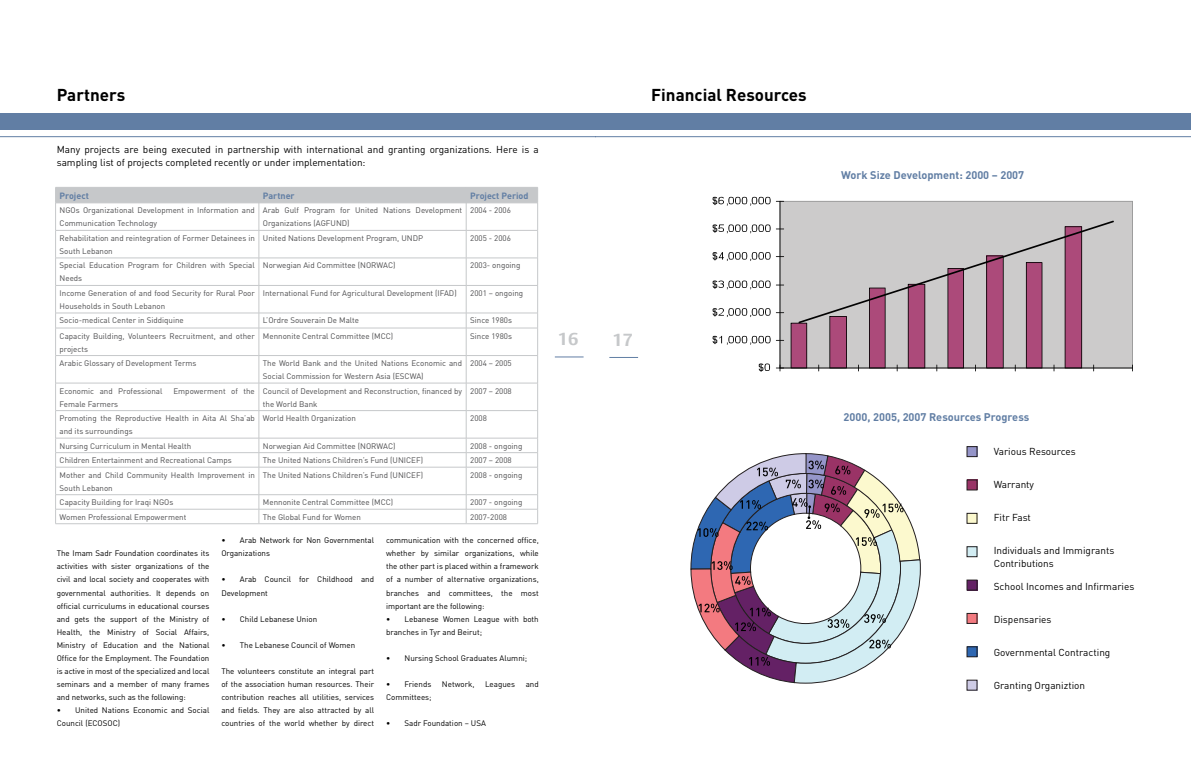
<style>
.page{position:relative;width:1191px;height:766px;background:#fff}
.page>*{position:absolute;margin:0;border:0;box-sizing:border-box;transform-origin:0 0}
.t1{font:700 17px "DIN";color:#000}
.t2{font:700 17px "Big Vesta Arabic Beta";color:#c6c8ca}
.t3{font:700 11px "DIN";color:#617ea4}
.t4{font:10px/13px "DIN";color:#000}
.t5{font:700 9px "DIN";color:#617ea4}
.t6{font:8px/14.5px "DIN";color:#4d4d4f}
.t7{font:8px/13px "DIN";color:#000}
</style>
<div class="page">
<svg style="left:555px;top:356px;width:28px;height:1px"></svg>
<svg style="left:609px;top:357px;width:29px;height:1px"></svg>
<hr style="left:466px;top:523px;width:72px;height:1px;background:#c6c8ca">
<hr style="left:259px;top:523px;width:207px;height:1px;background:#c6c8ca">
<hr style="left:55px;top:523px;width:204px;height:1px;background:#c6c8ca">
<svg style="left:55px;top:187px;width:483px;height:336px"></svg>
<hr style="left:466px;top:203px;width:72px;height:1px;background:#c6c8ca">
<hr style="left:259px;top:203px;width:207px;height:1px;background:#c6c8ca">
<hr style="left:55px;top:203px;width:204px;height:1px;background:#c6c8ca">
<svg style="left:690px;top:453px;width:231px;height:231px"></svg>
<div style="left:967px;top:446px;width:10px;height:10px;background:#9595c9"></div>
<div style="left:966px;top:446px;width:11px;height:11px;border:1px solid #231f20"></div>
<div style="left:967px;top:480px;width:10px;height:10px;background:#9a3366"></div>
<div style="left:966px;top:479px;width:11px;height:11px;border:1px solid #231f20"></div>
<div style="left:967px;top:513px;width:10px;height:10px;background:#fcf9ce"></div>
<div style="left:967px;top:546px;width:10px;height:10px;background:#d2edf3"></div>
<div style="left:966px;top:546px;width:11px;height:11px;border:1px solid #231f20"></div>
<div style="left:967px;top:580px;width:10px;height:10px;background:#642165"></div>
<div style="left:966px;top:579px;width:11px;height:11px;border:1px solid #231f20"></div>
<div style="left:967px;top:613px;width:10px;height:10px;background:#f37a80"></div>
<div style="left:967px;top:646px;width:10px;height:10px;background:#2e67b2"></div>
<div style="left:966px;top:646px;width:11px;height:11px;border:1px solid #231f20"></div>
<div style="left:967px;top:680px;width:10px;height:10px;background:#cecbe6"></div>
<div style="left:780px;top:202px;width:352px;height:165px;background:#cccbcb"></div>
<hr style="left:779px;top:201px;width:353px;height:1px;background:#929292">
<hr style="left:1132px;top:201px;width:1px;height:167px;background:#929292">
<hr style="left:779px;top:201px;width:1px;height:167px;background:#010101">
<hr style="left:779px;top:367px;width:353px;height:1px;background:#010101">
<svg style="left:776px;top:364px;width:8px;height:7px"></svg>
<svg style="left:790px;top:220px;width:324px;height:151px"></svg>
<svg style="left:758px;top:363px;width:12px;height:8px"></svg>
<svg style="left:712px;top:336px;width:58px;height:9px"></svg>
<svg style="left:712px;top:308px;width:58px;height:9px"></svg>
<svg style="left:712px;top:280px;width:58px;height:9px"></svg>
<svg style="left:712px;top:252px;width:58px;height:9px"></svg>
<svg style="left:712px;top:224px;width:58px;height:9px"></svg>
<svg style="left:712px;top:197px;width:58px;height:9px"></svg>
<div style="left:0;top:113px;width:595px;height:17px;background:#617ea4"></div>
<hr style="left:0;top:136px;width:595px;height:1px;background:#617ea4">
<div style="left:595px;top:113px;width:596px;height:17px;background:#617ea4"></div>
<hr style="left:595px;top:136px;width:596px;height:1px;background:#617ea4">
<h1 class="t1" style="left:57px;top:84px;width:70px">Partners</h1>
<h1 class="t1" style="left:651px;top:84px;width:157px">Financial Resources</h1>
<p class="t4" style="left:57px;top:143px;width:483px">Many projects are being executed in partnership with international and granting organizations. Here is a sampling list of projects completed recently or under implementation:</p>
<p class="t5" style="left:60px;top:190px;width:31px">Project</p>
<p class="t5" style="left:263px;top:190px;width:33px">Partner</p>
<p class="t5" style="left:470px;top:190px;width:60px">Project Period</p>
<p class="t6" style="left:263px;top:204px;width:250px;line-height:13px">Arab Gulf Program for United Nations Development 2004 - 2006<br>Organizations (AGFUND)</p>
<p class="t6" style="left:60px;top:204px;width:197px;line-height:13px">NGOs Organizational Development in Information and<br>Communication Technology</p>
<p class="t6" style="left:60px;top:230px;width:365px">Rehabilitation and reintegration of Former Detainees in United Nations Development Program, UNDP</p>
<p class="t6" style="left:470px;top:230px;width:42px">2005 - 2006</p>
<p class="t6" style="left:60px;top:243px;width:337px">South Lebanon<br>Special Education Program for Children with Special Norwegian Aid Committee (NORWAC)</p>
<p class="t6" style="left:470px;top:258px;width:52px">2003- ongoing</p>
<p class="t6" style="left:60px;top:271px;width:398px">Needs<br>Income Generation of and food Security for Rural Poor International Fund for Agricultural Development (IFAD)</p>
<p class="t6" style="left:470px;top:285px;width:55px">2001 – ongoing</p>
<p class="t6" style="left:60px;top:298px;width:126px">Households in South Lebanon<br>Socio-medical Center in Siddiquine</p>
<p class="t6" style="left:263px;top:313px;width:98px">L’Ordre Souverain De Malte</p>
<p class="t6" style="left:470px;top:313px;width:43px">Since 1980s</p>
<p class="t6" style="left:60px;top:328px;width:335px">Capacity Building, Volunteers Recruitment, and other Mennonite Central Committee (MCC)</p>
<p class="t6" style="left:470px;top:328px;width:43px">Since 1980s</p>
<p class="t6" style="left:60px;top:341px;width:30px">projects</p>
<p class="t6" style="left:263px;top:356px;width:250px;line-height:13px">The World Bank and the United Nations Economic and 2004 – 2005<br>Social Commission for Western Asia (ESCWA)</p>
<p class="t6" style="left:60px;top:355px;width:138px">Arabic Glossary of Development Terms</p>
<p class="t6" style="left:263px;top:384px;width:250px;line-height:13px">Council of Development and Reconstruction, financed by 2007 – 2008 the World Bank</p>
<p class="t6" style="left:60px;top:383px;width:104px">Economic and Professional</p>
<p class="t6" style="left:173px;top:383px;width:83px">Empowerment of the</p>
<p class="t6" style="left:60px;top:396px;width:298px">Female Farmers<br>Promoting the Reproductive Health in Aita Al Sha’ab World Health Organization</p>
<p class="t6" style="left:470px;top:410px;width:18px">2008</p>
<p class="t6" style="left:60px;top:423px;width:133px">and its surroundings<br>Nursing Curriculum in Mental Health</p>
<p class="t6" style="left:263px;top:438px;width:134px">Norwegian Aid Committee (NORWAC)</p>
<p class="t6" style="left:470px;top:438px;width:54px">2008 - ongoing</p>
<p class="t6" style="left:60px;top:452px;width:174px">Children Entertainment and Recreational Camps</p>
<p class="t6" style="left:263px;top:452px;width:162px">The United Nations Children’s Fund (UNICEF)</p>
<p class="t6" style="left:470px;top:452px;width:43px">2007 – 2008</p>
<p class="t6" style="left:60px;top:467px;width:365px">Mother and Child Community Health Improvement in The United Nations Children’s Fund (UNICEF)</p>
<p class="t6" style="left:470px;top:467px;width:54px">2008 - ongoing</p>
<p class="t6" style="left:60px;top:480px;width:115px">South Lebanon<br>Capacity Building for Iraqi NGOs</p>
<p class="t6" style="left:263px;top:494px;width:132px">Mennonite Central Committee (MCC)</p>
<p class="t6" style="left:470px;top:494px;width:54px">2007 - ongoing</p>
<p class="t6" style="left:60px;top:509px;width:128px">Women Professional Empowerment</p>
<p class="t6" style="left:263px;top:509px;width:99px">The Global Fund for Women</p>
<p class="t6" style="left:470px;top:509px;width:38px">2007-2008</p>
<p class="t7" style="left:57px;top:546px;width:154px;text-align:justify">The Imam Sadr Foundation coordinates its activities with sister organizations of the civil and local society and cooperates with governmental authorities. It depends on official curriculums in educational courses and gets the support of the Ministry of Health, the Ministry of Social Affairs, Ministry of Education and the National Office for the Employment. The Foundation is active in most of the specialized and local seminars and a member of many frames and networks, such as the following:</p>
<p class="t7" style="left:57px;top:702px;width:154px">• United Nations Economic and Social<br>Council (ECOSOC)</p>
<p class="t7" style="left:221px;top:533px;width:154px">• Arab Network for Non Governmental<br>Organizations</p>
<p class="t7" style="left:221px;top:572px;width:154px">• Arab Council for Childhood and<br>Development</p>
<p class="t7" style="left:221px;top:611px;width:97px">• Child Lebanese Union</p>
<p class="t7" style="left:221px;top:637px;width:135px">• The Lebanese Council of Women</p>
<p class="t7" style="left:221px;top:663px;width:154px;text-align:justify">The volunteers constitute an integral part of the association human resources. Their contribution reaches all utilities, services and fields. They are also attracted by all countries of the world whether by direct</p>
<p class="t7" style="left:386px;top:533px;width:154px;text-align:justify">communication with the concerned office, whether by similar organizations, while the other part is placed within a framework of a number of alternative organizations, branches and committees, the most important are the following:</p>
<p class="t7" style="left:386px;top:611px;width:154px">• Lebanese Women League with both branches in Tyr and Beirut;</p>
<p class="t7" style="left:386px;top:650px;width:143px">• Nursing School Graduates Alumni;</p>
<p class="t7" style="left:386px;top:676px;width:47px">• Friends</p>
<p class="t7" style="left:442px;top:676px;width:34px">Network,</p>
<p class="t7" style="left:485px;top:676px;width:32px">Leagues</p>
<p class="t7" style="left:526px;top:676px;width:15px">and</p>
<p class="t7" style="left:386px;top:689px;width:47px">Committees;</p>
<p class="t7" style="left:386px;top:715px;width:101px">• Sadr Foundation – USA</p>
<h1 class="t2" style="left:558px;top:325px;width:22px">16</h1>
<h1 class="t2" style="left:612px;top:326px;width:22px">17</h1>
<h2 class="t3" style="left:841px;top:168px;width:185px">Work Size Development: 2000 – 2007</h2>
<h2 class="t3" style="left:843px;top:410px;width:187px">2000, 2005, 2007 Resources Progress</h2>
<p class="t4" style="left:993px;top:444px;width:84px">Various Resources</p>
<p class="t4" style="left:993px;top:477px;width:42px">Warranty</p>
<p class="t4" style="left:993px;top:510px;width:39px">Fitr Fast</p>
<p class="t4" style="left:993px;top:543px;width:122px">Individuals and Immigrants<br>Contributions</p>
<p class="t4" style="left:993px;top:579px;width:142px">School Incomes and Infirmaries</p>
<p class="t4" style="left:993px;top:612px;width:59px">Dispensaries</p>
<p class="t4" style="left:993px;top:645px;width:118px">Governmental Contracting</p>
<p class="t4" style="left:993px;top:678px;width:93px">Granting Organiztion</p>
</div>
